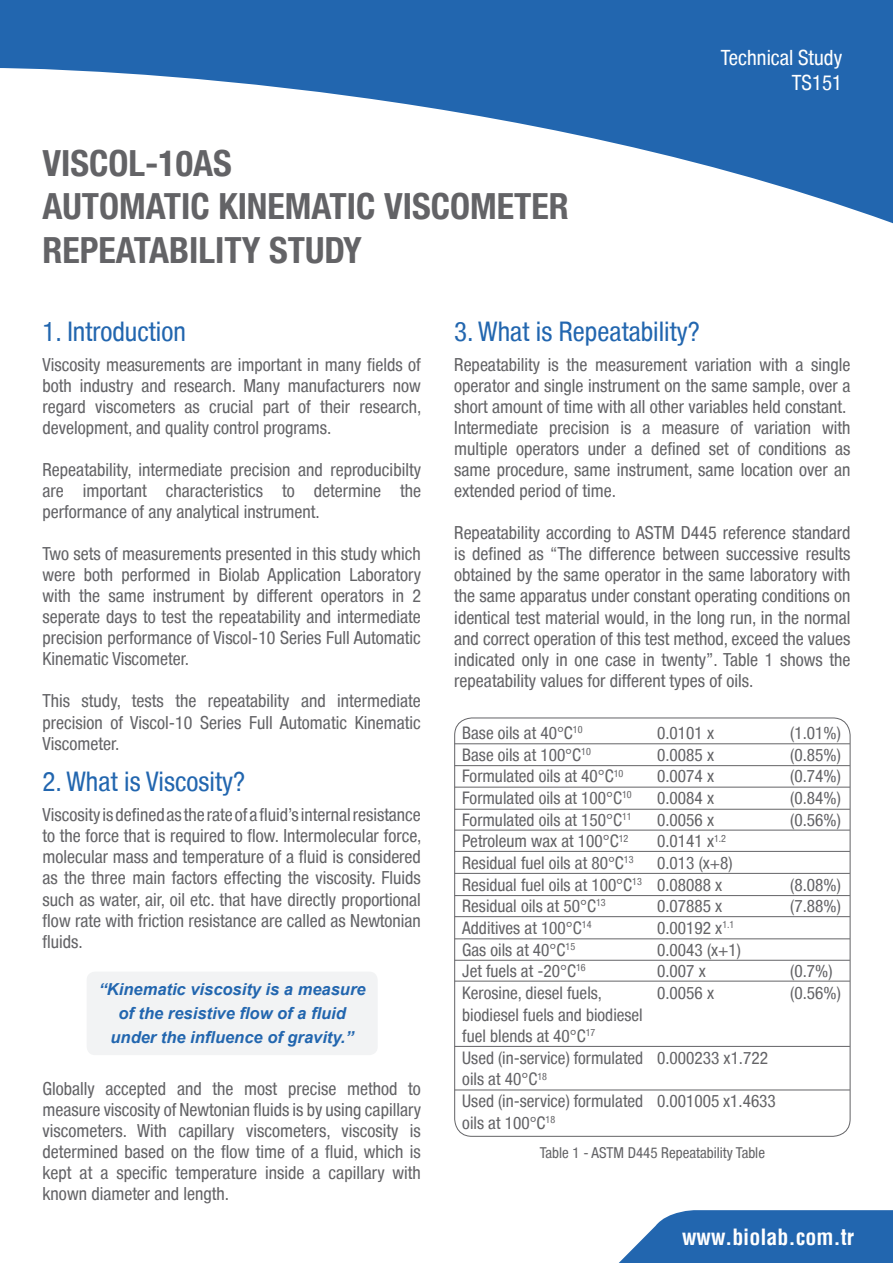
<style>
.page{position:relative;width:893px;height:1263px;background:#fff}
.page>*{position:absolute;margin:0;border:0;box-sizing:border-box;transform-origin:0 0}
.t1{font:700 condensed 36px/43.2px "Helvetica Neue Condensed";color:#636366}
.t2{font:condensed 27px "Helvetica Neue Condensed";color:#2266af}
.t3{font:700 condensed 21.9px "Helvetica";color:#fff}
.t4{font:condensed 21px/25.2px "Helvetica Neue Condensed";color:#fff;text-align:right}
.t5{font:condensed 18px/21px "Helvetica Neue Condensed";color:#636366;text-align:justify}
.t6{font:condensed 17.25px/21.6px "Helvetica Neue Condensed";color:#636366}
.t7{font:italic 700 16.5px/24px "Arial";color:#2266af;text-align:center}
.t8{font:condensed 15px "Helvetica Neue Condensed";color:#636366}
</style>
<div class="page">
<svg style="left:619px;top:1210px;width:274px;height:53px;background:#3875b7"></svg>
<hr style="left:455px;top:743px;width:395px;height:1px;background:#636366">
<hr style="left:455px;top:765px;width:395px;height:1px;background:#636366">
<hr style="left:455px;top:787px;width:395px;height:1px;background:#636366">
<hr style="left:455px;top:809px;width:395px;height:1px;background:#636366">
<hr style="left:455px;top:830px;width:395px;height:1px;background:#636366">
<hr style="left:455px;top:851px;width:395px;height:1px;background:#636366">
<hr style="left:455px;top:873px;width:395px;height:1px;background:#636366">
<hr style="left:455px;top:895px;width:395px;height:1px;background:#636366">
<hr style="left:455px;top:916px;width:395px;height:1px;background:#636366">
<hr style="left:455px;top:938px;width:395px;height:1px;background:#636366">
<hr style="left:455px;top:960px;width:395px;height:1px;background:#636366">
<hr style="left:455px;top:981px;width:395px;height:1px;background:#636366">
<hr style="left:455px;top:1046px;width:395px;height:1px;background:#636366">
<hr style="left:455px;top:1089px;width:395px;height:1px;background:#636366">
<svg style="left:0;top:0;width:893px;height:223px;fill:#2266af"></svg>
<div style="left:87px;top:971px;width:291px;height:84px;background:#f2f3f4;border-radius:9px"></div>
<h1 class="t1" style="left:43px;top:141px;width:528px">VISCOL-10AS<br>AUTOMATIC KINEMATIC VISCOMETER<br>REPEATABILITY STUDY</h1>
<p class="t4" style="left:721px;top:45px;width:123px">Technical Study<br>TS151</p>
<h2 class="t2" style="left:43px;top:316px;width:145px">1. Introduction</h2>
<p class="t5" style="left:43px;top:354px;width:381px">Viscosity measurements are important in many fields of both industry and research. Many manufacturers now regard viscometers as crucial part of their research, development, and quality control programs.</p>
<p class="t5" style="left:43px;top:459px;width:380px">Repeatability, intermediate precision and reproducibilty are important characteristics to determine the performance of any analytical instrument.</p>
<p class="t5" style="left:43px;top:543px;width:380px">Two sets of measurements presented in this study which were both performed in Biolab Application Laboratory with the same instrument by different operators in 2 seperate days to test the repeatability and intermediate precision performance of Viscol-10 Series Full Automatic Kinematic Viscometer.</p>
<p class="t5" style="left:43px;top:690px;width:380px">This study, tests the repeatability and intermediate precision of Viscol-10 Series Full Automatic Kinematic Viscometer.</p>
<h2 class="t2" style="left:43px;top:766px;width:204px">2. What is Viscosity?</h2>
<p class="t5" style="left:43px;top:804px;width:381px">Viscosity is defined as the rate of a fluid’s internal resistance to the force that is required to flow. Intermolecular force, molecular mass and temperature of a fluid is considered as the three main factors effecting the viscosity. Fluids such as water, air, oil etc. that have directly proportional flow rate with friction resistance are called as Newtonian fluids.</p>
<p class="t7" style="left:99px;top:978px;width:268px">“Kinematic viscosity is a measure of the resistive flow of a fluid under the influence of gravity.”</p>
<p class="t5" style="left:43px;top:1077px;width:380px">Globally accepted and the most precise method to measure viscosity of Newtonian fluids is by using capillary viscometers. With capillary viscometers, viscosity is determined based on the flow time of a fluid, which is kept at a specific temperature inside a capillary with known diameter and length.</p>
<h2 class="t2" style="left:454px;top:316px;width:247px">3. What is Repeatability?</h2>
<p class="t5" style="left:454px;top:354px;width:398px;text-align:left">Repeatability is the measurement variation with a single operator and single instrument on the same sample, over a short amount of time with all other variables held constant.<br>Intermediate precision is a measure of variation with multiple operators under a defined set of conditions as same procedure, same instrument, same location over an extended period of time.</p>
<p class="t5" style="left:454px;top:522px;width:398px">Repeatability according to ASTM D445 reference standard is defined as “The difference between successive results obtained by the same operator in the same laboratory with the same apparatus under constant operating conditions on identical test material would, in the long run, in the normal and correct operation of this test method, exceed the values indicated only in one case in twenty”. Table 1 shows the repeatability values for different types of oils.</p>
<p class="t6" style="left:462px;top:722px;width:182px">Base oils at 40°C<sup>10<br></sup>Base oils at 100°C<sup>10<br></sup>Formulated oils at 40°C<sup>10<br></sup>Formulated oils at 100°C<sup>10<br></sup>Formulated oils at 150°C<sup>11<br></sup>Petroleum wax at 100°C<sup>12<br></sup>Residual fuel oils at 80°C<sup>13<br></sup>Residual fuel oils at 100°C<sup>13<br></sup>Residual oils at 50°C<sup>13<br></sup>Additives at 100°C<sup>14<br></sup>Gas oils at 40°C<sup>15<br></sup>Jet fuels at -20°C<sup>16<br></sup>Kerosine, diesel fuels, biodiesel fuels and biodiesel fuel blends at 40°C<sup>17<br></sup>Used (in-service) formulated oils at 40°C<sup>18<br></sup>Used (in-service) formulated oils at 100°C<sup>18</sup></p>
<p class="t6" style="left:657px;top:722px;width:85px">0.0101 x<br>0.0085 x<br>0.0074 x<br>0.0084 x<br>0.0056 x<br>0.0141 x<sup>1.2<br></sup>0.013 (x+8)<br>0.08088 x<br>0.07885 x<br>0.00192 x<sup>1.1<br></sup>0.0043 (x+1)<br>0.007 x<br>0.0056 x</p>
<p class="t6" style="left:657px;top:1047px;width:112px">0.000233 x1.722</p>
<p class="t6" style="left:657px;top:1090px;width:120px">0.001005 x1.4633</p>
<p class="t8" style="left:540px;top:1144px;width:227px">Table 1 - ASTM D445 Repeatability Table</p>
<p class="t6" style="left:790px;top:722px;width:52px;text-align:justify">(1.01%) (0.85%) (0.74%) (0.84%) (0.56%)</p>
<p class="t6" style="left:790px;top:873px;width:52px">(8.08%) (7.88%)</p>
<p class="t6" style="left:790px;top:960px;width:52px">(0.7%) (0.56%)</p>
<p class="t3" style="left:682px;top:1223px;width:174px">www.biolab.com.tr</p>
</div>
